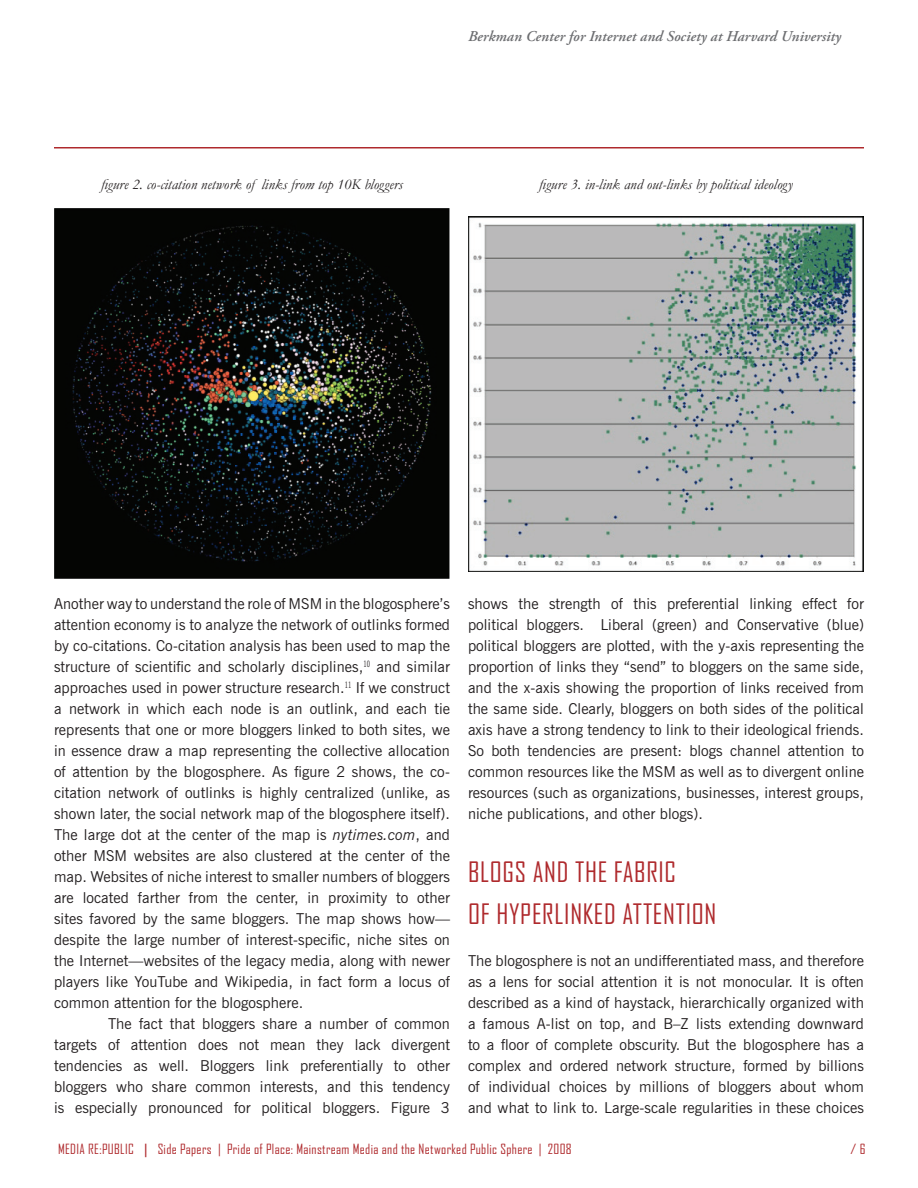
<style>
.page{position:relative;width:918px;height:1188px;background:#fff}
.page>*{position:absolute;margin:0;border:0;box-sizing:border-box;transform-origin:0 0}
.t1{font:27px/42px "Agency FB";letter-spacing:.025em;color:#af2a2d}
.t2{font:15px/21px "News Gothic BT";letter-spacing:.005em;color:#231f20;text-align:justify}
.t3{font:italic 15px "Garamond";letter-spacing:.005em;color:#231f20}
.t4{font:italic 600 15px "Adobe Garamond Pro";letter-spacing:.005em;color:#6c6d70}
.t5{font:13.5px "Agency FB";letter-spacing:.025em;color:#af2a2d}
.s1{font-style:italic}
.s2{font-family:"News Gothic BT";font-weight:700}
</style>
<div class="page">
<hr style="left:54px;top:147px;width:810px;height:1px;background:#af2a2d">
<img style="left:468px;top:216px;width:396px;height:355px">
<img style="left:54px;top:208px;width:396px;height:370px">
<p class="t4" style="left:468px;top:27px;width:375px">Berkman Center for Internet and Society at Harvard University</p>
<p class="t3" style="left:101px;top:175px;width:303px">figure 2. co-citation network of links from top 10K bloggers</p>
<p class="t3" style="left:539px;top:175px;width:255px">figure 3. in-link and out-links by political ideology</p>
<p class="t2" style="left:54px;top:593px;width:398px">Another way to understand the role of MSM in the blogosphere’s attention economy is to analyze the network of outlinks formed by co-citations. Co-citation analysis has been used to map the structure of scientific and scholarly disciplines,<sup>10</sup> and similar approaches used in power structure research.<sup>11</sup> If we construct a network in which each node is an outlink, and each tie represents that one or more bloggers linked to both sites, we in essence draw a map representing the collective allocation of attention by the blogosphere. As figure 2 shows, the co&shy;citation network of outlinks is highly centralized (unlike, as shown later, the social network map of the blogosphere itself).<br>The large dot at the center of the map is <span class="s1">nytimes.com</span>, and other MSM websites are also clustered at the center of the map. Websites of niche interest to smaller numbers of bloggers are located farther from the center, in proximity to other sites favored by the same bloggers. The map shows how— despite the large number of interest-specific, niche sites on the Internet—websites of the legacy media, along with newer players like YouTube and Wikipedia, in fact form a locus of common attention for the blogosphere.</p>
<p class="t2" style="left:54px;top:1013px;width:398px;text-indent:54px">The fact that bloggers share a number of common targets of attention does not mean they lack divergent tendencies as well. Bloggers link preferentially to other bloggers who share common interests, and this tendency is especially pronounced for political bloggers. Figure 3</p>
<p class="t2" style="left:468px;top:593px;width:398px">shows the strength of this preferential linking effect for political bloggers. Liberal (green) and Conservative (blue) political bloggers are plotted, with the y-axis representing the proportion of links they “send” to bloggers on the same side, and the x-axis showing the proportion of links received from the same side. Clearly, bloggers on both sides of the political axis have a strong tendency to link to their ideological friends.<br>So both tendencies are present: blogs channel attention to common resources like the MSM as well as to divergent online resources (such as organizations, businesses, interest groups, niche publications, and other blogs).</p>
<h1 class="t1" style="left:468px;top:851px;width:246px">Blogs and the fabric<br>of hyperlinked attention</h1>
<p class="t2" style="left:468px;top:950px;width:398px">The blogosphere is not an undifferentiated mass, and therefore as a lens for social attention it is not monocular. It is often described as a kind of haystack, hierarchically organized with a famous A-list on top, and B–Z lists extending downward to a floor of complete obscurity. But the blogosphere has a complex and ordered network structure, formed by billions of individual choices by millions of bloggers about whom and what to link to. Large-scale regularities in these choices</p>
<p class="t5" style="left:58px;top:1142px;width:515px">media re:public <span class="s2">|</span> Side Papers | Pride of Place: Mainstream Media and the Networked Public Sphere | 2008</p>
<p class="t5" style="left:851px;top:1142px;width:16px">/ 6</p>
</div>
